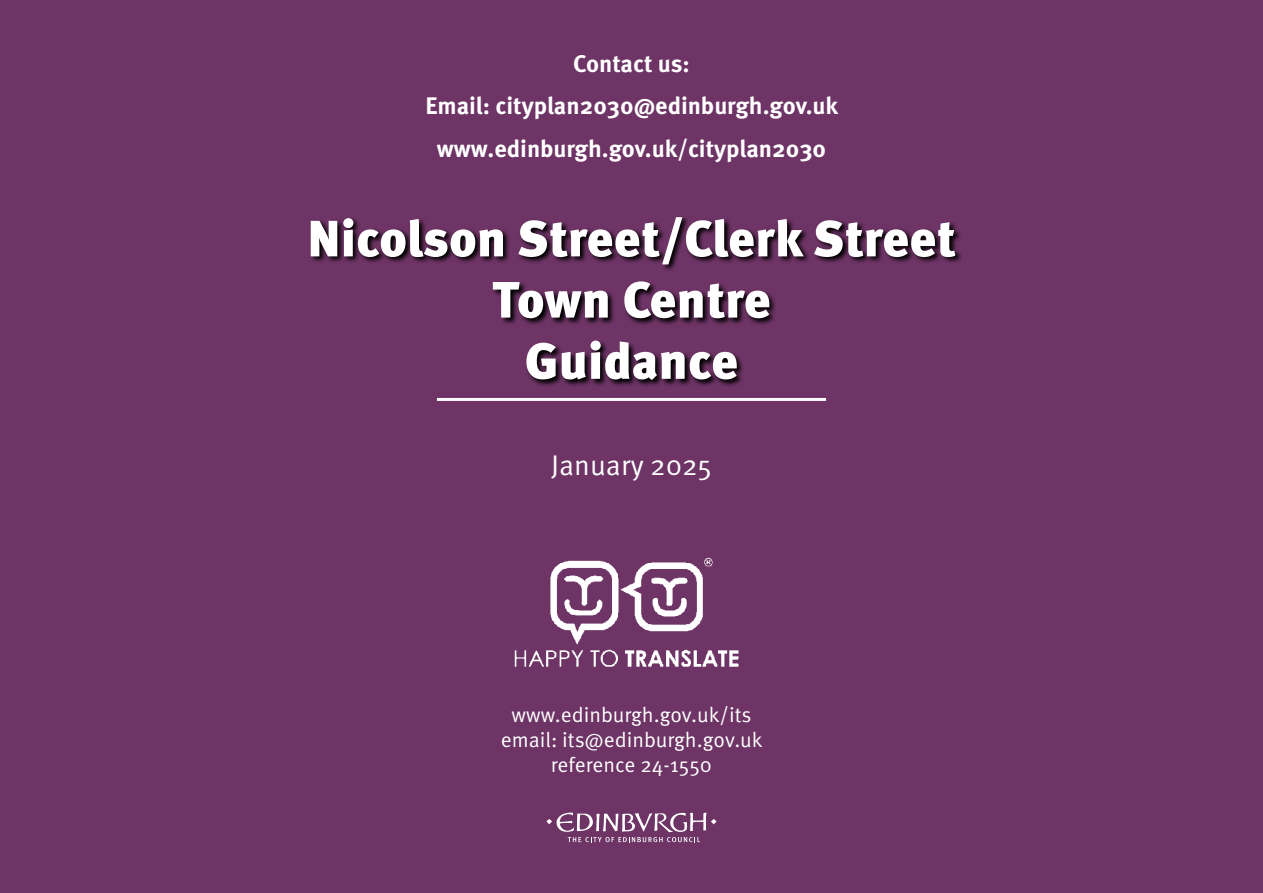
<style>
.page{position:relative;width:1263px;height:893px;background:#6d3465}
.page>*{position:absolute;margin:0;border:0;box-sizing:border-box;transform-origin:0 0}
.t1{font:900 51px/61.2px "Meta Pro";color:#fff;text-align:center}
.t2{font:28.5px "Meta Pro Norm";color:#fff}
.t3{font:700 24px/42.3px "Meta Pro";color:#fff;text-align:center}
.t4{font:21px/25.2px "Meta Pro Norm";color:#fff;text-align:center}
</style>
<div class="page">
<hr style="left:437px;top:398px;width:389px;height:3px;background:#fff">
<svg style="left:311px;top:217px;width:650px;height:169px"></svg>
<img style="left:514px;top:558px;width:225px;height:109px">
<svg style="left:546px;top:812px;width:170px;height:30px"></svg>
<p class="t3" style="left:425px;top:41px;width:414px">Contact us:<br>Email: cityplan2030@edinburgh.gov.uk www.edinburgh.gov.uk/cityplan2030</p>
<h1 class="t1" style="left:307px;top:206px;width:650px">Nicolson Street/Clerk Street<br>Town Centre<br>Guidance</h1>
<p class="t2" style="left:551px;top:444px;width:162px">January 2025</p>
<p class="t4" style="left:501px;top:701px;width:263px">www.edinburgh.gov.uk/its email: its@edinburgh.gov.uk reference 24-1550</p>
</div>
